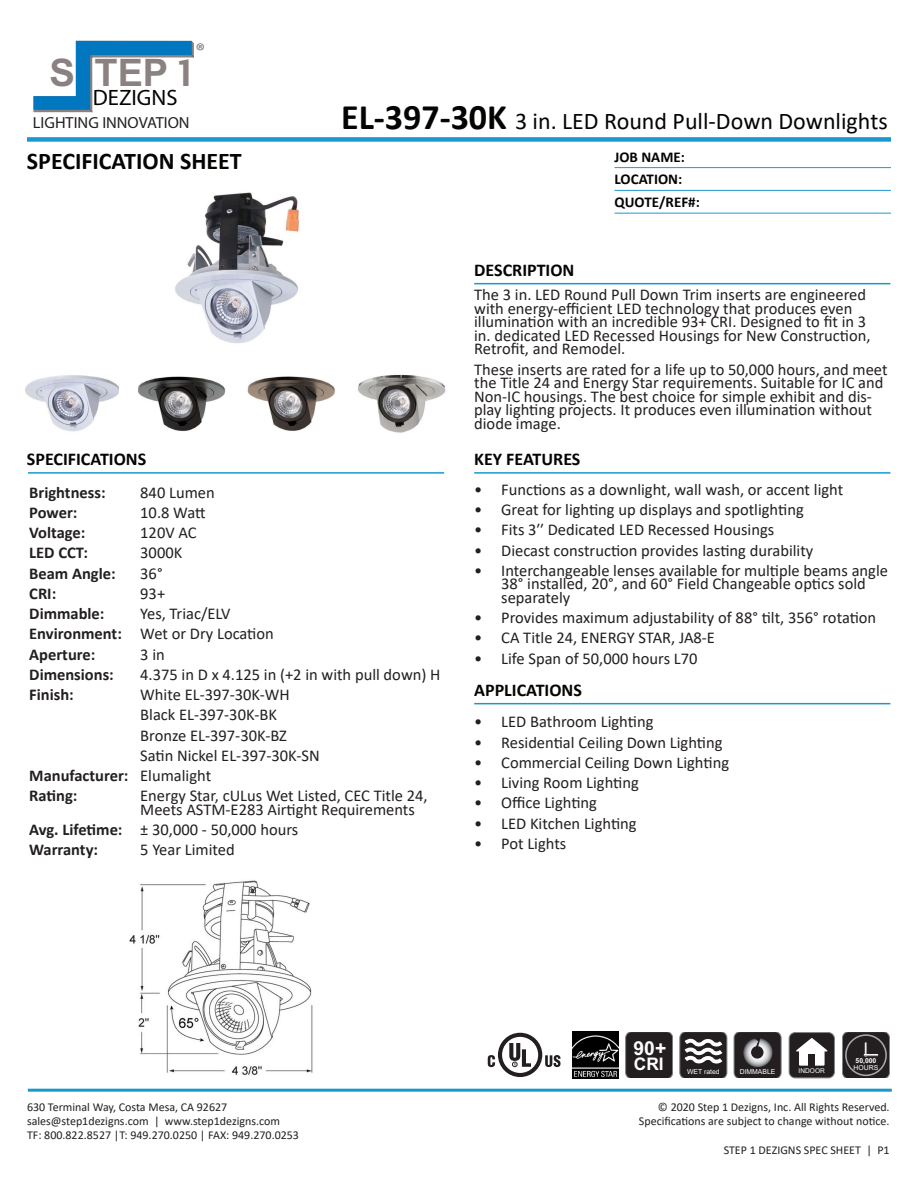
<style>
.page{position:relative;width:918px;height:1188px;background:#fff}
.page>*{position:absolute;margin:0;border:0;box-sizing:border-box;transform-origin:0 0}
.t1{font:700 37.95px "Arial";color:#8b8180}
.t2{font:24px "Calibri";color:#040503}
.t3{font:700 24px "Calibri";color:#040503}
.t4{font:22.35px "Avenir Next";color:#040503}
.t5{font:21.45px "Avenir Next";color:#6c6d70}
.t6{font:700 19.35px "Arial";color:#fff}
.t7{font:700 18px "Calibri";color:#040503}
.t8{font:700 17.4px "Arial";color:#fff}
.t9{font:16.5px/13.5px "Calibri";color:#231f20}
.t10{font:700 16.5px "Calibri";color:#231f20}
.t11{font:16.05px "Avenir Next";color:#231f20}
.t12{font:700 15px "Calibri";color:#040503}
.t13{font:12px "Calibri";color:#231f20}
.t14{font:6.9px "Arial";color:#fff}
.t15{font:700 6.9px/7.2px "Arial";color:#fff}
.t16{font:6.6px "Arial";color:#fff}
.s1{font-family:"COUTURE"}
.s2{font-weight:700;font-size:36px}
.s3{font-weight:700}
.s4{font-weight:400}
</style>
<div class="page">
<svg style="left:680px;top:1033px;width:47px;height:45px"></svg>
<svg style="left:625px;top:1033px;width:48px;height:45px;background:#282526"></svg>
<svg style="left:842px;top:1033px;width:48px;height:45px;background:#393537"></svg>
<div style="left:789px;top:1033px;width:45px;height:45px;background:#231f20;border-radius:6px"></div>
<div style="left:789px;top:1032px;width:46px;height:46px;border:1px solid #808285;border-radius:6px"></div>
<svg style="left:796px;top:1038px;width:32px;height:13px"></svg>
<div style="left:799px;top:1051px;width:26px;height:15px;background:#fff"></div>
<div style="left:809px;top:1054px;width:6px;height:11px;background:#231f20"></div>
<svg style="left:734px;top:1033px;width:47px;height:45px;background:#494648"></svg>
<svg style="left:33px;top:41px;width:161px;height:72px"></svg>
<svg style="left:488px;top:1033px;width:73px;height:44px"></svg>
<img style="left:572px;top:1031px;width:47px;height:48px">
<img style="left:175px;top:192px;width:124px;height:151px">
<img style="left:26px;top:375px;width:93px;height:57px">
<img style="left:137px;top:376px;width:89px;height:55px">
<img style="left:247px;top:376px;width:88px;height:55px">
<img style="left:357px;top:374px;width:89px;height:59px">
<hr style="left:28px;top:1089px;width:864px;height:3px;background:#1999d0">
<div style="left:27px;top:137px;width:864px;height:5px;background:#1999d0"></div>
<hr style="left:28px;top:472px;width:416px;height:2px;background:#1999d0">
<hr style="left:615px;top:167px;width:276px;height:1px;background:#1c99d0">
<hr style="left:615px;top:190px;width:276px;height:1px;background:#1c99d0">
<hr style="left:615px;top:213px;width:276px;height:1px;background:#1c99d0">
<hr style="left:474px;top:703px;width:416px;height:1px;background:#1999d0">
<hr style="left:474px;top:472px;width:416px;height:2px;background:#1999d0">
<hr style="left:474px;top:283px;width:416px;height:1px;background:#1999d0">
<img style="left:129px;top:880px;width:184px;height:196px">
<p class="t1" style="left:50px;top:46px;width:142px">S TEP <span class="s1">1</span></p>
<p class="t4" style="left:93px;top:84px;width:86px">DEZIGNS</p>
<p class="t11" style="left:33px;top:113px;width:158px">LIGHTING INNOVATION</p>
<p class="t5" style="left:196px;top:38px;width:11px">®</p>
<p class="t3" style="left:27px;top:144px;width:216px">SPECIFICATION SHEET</p>
<p class="t7" style="left:27px;top:446px;width:121px">SPECIFICATIONS</p>
<p class="t2" style="left:341px;top:105px;width:548px"><span class="s2">EL-397-30K</span> 3 in. LED Round Pull-Down Downlights</p>
<p class="t7" style="left:474px;top:257px;width:102px">DESCRIPTION</p>
<p class="t12" style="left:615px;top:146px;width:72px">JOB NAME:</p>
<p class="t12" style="left:615px;top:169px;width:69px">LOCATION:</p>
<p class="t12" style="left:615px;top:192px;width:87px">QUOTE/REF#:</p>
<p class="t9" style="left:474px;top:288px;width:398px">The 3 in. LED Round Pull Down Trim inserts are engineered with energy-efficient LED technology that produces even illumination with an incredible 93+ CRI. Designed to fit in 3 in. dedicated LED Recessed Housings for New Construction, Retrofit, and Remodel.</p>
<p class="t9" style="left:474px;top:362px;width:415px">These inserts are rated for a life up to 50,000 hours, and meet the Title 24 and Energy Star requirements. Suitable for IC and Non-IC housings. The best choice for simple exhibit and dis&shy;play lighting projects. It produces even illumination without diode image.</p>
<p class="t7" style="left:474px;top:446px;width:108px">KEY FEATURES</p>
<p class="t10" style="left:29px;top:480px;width:78px">Brightness:</p>
<p class="t9" style="left:140px;top:485px;width:76px">840 Lumen</p>
<p class="t10" style="left:29px;top:501px;width:50px">Power:</p>
<p class="t9" style="left:140px;top:505px;width:67px">10.8 Watt</p>
<p class="t10" style="left:29px;top:521px;width:58px">Voltage:</p>
<p class="t9" style="left:140px;top:525px;width:58px">120V AC</p>
<p class="t10" style="left:29px;top:541px;width:60px">LED CCT:</p>
<p class="t9" style="left:140px;top:546px;width:44px">3000K</p>
<p class="t10" style="left:29px;top:561px;width:88px">Beam Angle:</p>
<p class="t9" style="left:140px;top:566px;width:24px">36°</p>
<p class="t10" style="left:29px;top:582px;width:28px">CRI:</p>
<p class="t9" style="left:140px;top:586px;width:26px">93+</p>
<p class="t10" style="left:29px;top:602px;width:77px">Dimmable:</p>
<p class="t9" style="left:140px;top:606px;width:92px">Yes, Triac/ELV</p>
<p class="t9" style="left:29px;top:627px;width:246px"><span class="s3">Environment:</span> Wet or Dry Location</p>
<p class="t10" style="left:29px;top:642px;width:68px">Aperture:</p>
<p class="t9" style="left:140px;top:647px;width:26px">3 in</p>
<p class="t10" style="left:29px;top:663px;width:86px">Dimensions:</p>
<p class="t9" style="left:140px;top:667px;width:302px">4.375 in D x 4.125 in (+2 in with pull down) H</p>
<p class="t10" style="left:29px;top:683px;width:46px">Finish:</p>
<p class="t9" style="left:140px;top:687px;width:151px">White EL-397-30K-WH</p>
<p class="t9" style="left:140px;top:708px;width:138px">Black EL-397-30K-BK</p>
<p class="t9" style="left:140px;top:728px;width:148px">Bronze EL-397-30K-BZ</p>
<p class="t9" style="left:140px;top:748px;width:181px">Satin Nickel EL-397-30K-SN</p>
<p class="t10" style="left:29px;top:764px;width:183px">Manufacturer: <span class="s4">Elumalight</span></p>
<p class="t10" style="left:29px;top:784px;width:50px">Rating:</p>
<p class="t9" style="left:140px;top:789px;width:289px">Energy Star, cULus Wet Listed, CEC Title 24,<br>Meets ASTM-E283 Airtight Requirements</p>
<p class="t9" style="left:29px;top:822px;width:271px"><span class="s3">Avg. Lifetime:</span> ± 30,000 - 50,000 hours</p>
<p class="t10" style="left:29px;top:838px;width:70px">Warranty:</p>
<p class="t9" style="left:140px;top:843px;width:96px">5 Year Limited</p>
<p class="t9" style="left:474px;top:482px;width:371px">• Functions as a downlight, wall wash, or accent light</p>
<p class="t9" style="left:474px;top:503px;width:331px">• Great for lighting up displays and spotlighting</p>
<p class="t9" style="left:474px;top:523px;width:302px">• Fits 3′′ Dedicated LED Recessed Housings</p>
<p class="t9" style="left:474px;top:543px;width:341px">• Diecast construction provides lasting durability</p>
<p class="t9" style="left:501px;top:563px;width:388px;text-indent:-27px">• Interchangeable lenses available for multiple beams angle<br>38° installed, 20°, and 60° Field Changeable optics sold separately</p>
<p class="t9" style="left:474px;top:611px;width:404px">• Provides maximum adjustability of 88° tilt, 356° rotation</p>
<p class="t9" style="left:474px;top:631px;width:242px">• CA Title 24, ENERGY STAR, JA8-E</p>
<p class="t9" style="left:474px;top:651px;width:225px">• Life Span of 50,000 hours L70</p>
<p class="t7" style="left:474px;top:677px;width:109px">APPLICATIONS</p>
<p class="t9" style="left:474px;top:715px;width:181px">• LED Bathroom Lighting</p>
<p class="t9" style="left:474px;top:735px;width:250px">• Residential Ceiling Down Lighting</p>
<p class="t9" style="left:474px;top:755px;width:256px">• Commercial Ceiling Down Lighting</p>
<p class="t9" style="left:474px;top:775px;width:166px">• Living Room Lighting</p>
<p class="t9" style="left:474px;top:796px;width:124px">• Office Lighting</p>
<p class="t9" style="left:474px;top:816px;width:164px">• LED Kitchen Lighting</p>
<p class="t9" style="left:474px;top:836px;width:94px">• Pot Lights</p>
<p class="t13" style="left:27px;top:1098px;width:202px">630 Terminal Way, Costa Mesa, CA 92627</p>
<p class="t13" style="left:27px;top:1113px;width:255px">sales@step1dezigns.com | www.step1dezigns.com</p>
<p class="t13" style="left:27px;top:1127px;width:274px">TF: 800.822.8527 |T: 949.270.0250 | FAX: 949.270.0253</p>
<p class="t6" style="left:634px;top:1034px;width:34px">90+</p>
<p class="t8" style="left:634px;top:1052px;width:31px">CRI</p>
<p class="t15" style="left:854px;top:1057px;width:26px">50,000<br><span class="s4">HOURS</span></p>
<p class="t14" style="left:740px;top:1067px;width:37px">DIMMABLE</p>
<p class="t16" style="left:799px;top:1066px;width:28px">INDOOR</p>
<p class="t14" style="left:687px;top:1067px;width:34px">WET rated</p>
<p class="t13" style="left:658px;top:1098px;width:233px">© 2020 Step 1 Dezigns, Inc. All Rights Reserved.</p>
<p class="t13" style="left:639px;top:1113px;width:252px">Specifications are subject to change without notice.</p>
<p class="t13" style="left:724px;top:1141px;width:167px">STEP 1 DEZIGNS SPEC SHEET | P1</p>
</div>
